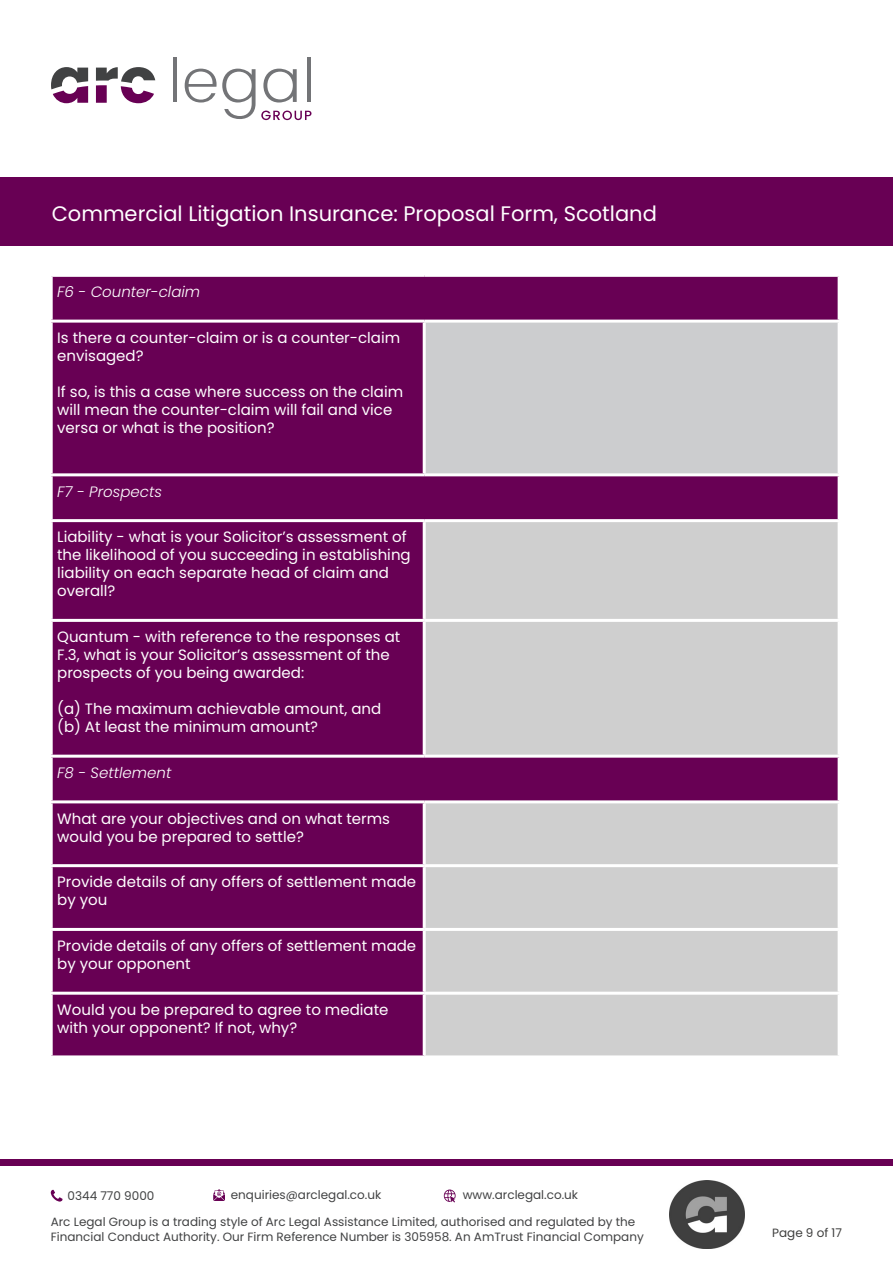
<style>
.page{position:relative;width:893px;height:1263px;background:#fff}
.page>*{position:absolute;margin:0;border:0;box-sizing:border-box;transform-origin:0 0}
.t1{font:21px "Poppins";color:#fff}
.t2{font:15px/18px "Poppins";color:#fff}
.t3{font:italic 300 15px "Poppins";color:#fff}
.t4{font:12px/15px "Poppins";color:#414243}
.t5{font:12px "Poppins";color:#3f3f3e}
</style>
<div class="page">
<div style="left:0;top:178px;width:893px;height:68px;background:#680054"></div>
<svg style="left:51px;top:67px;width:37px;height:36px"></svg>
<svg style="left:96px;top:67px;width:59px;height:36px"></svg>
<hr style="left:173px;top:57px;width:4px;height:45px;background:#737477">
<svg style="left:185px;top:69px;width:126px;height:51px"></svg>
<hr style="left:307px;top:57px;width:4px;height:45px;background:#737477">
<div style="left:0;top:1159px;width:893px;height:6px;background:#680054"></div>
<svg style="left:51px;top:1190px;width:12px;height:11px"></svg>
<svg style="left:213px;top:1189px;width:12px;height:12px"></svg>
<img style="left:669px;top:1180px;width:76px;height:68px">
<svg style="left:444px;top:1189px;width:12px;height:13px"></svg>
<div style="left:53px;top:277px;width:785px;height:778px;background:#680054"></div>
<div style="left:424px;top:321px;width:415px;height:154px;background:#cccdcf"></div>
<div style="left:426px;top:522px;width:412px;height:233px;background:#cfcfcf"></div>
<div style="left:426px;top:803px;width:412px;height:252px;background:#cfcfcf"></div>
<hr style="left:50px;top:320px;width:374px;height:3px;background:#fff">
<hr style="left:424px;top:320px;width:417px;height:3px;background:#fff">
<hr style="left:423px;top:323px;width:3px;height:150px;background:#fff">
<hr style="left:838px;top:323px;width:3px;height:150px;background:#fff">
<hr style="left:50px;top:473px;width:374px;height:3px;background:#fff">
<hr style="left:424px;top:473px;width:417px;height:3px;background:#fff">
<hr style="left:50px;top:519px;width:374px;height:3px;background:#fff">
<hr style="left:424px;top:519px;width:417px;height:3px;background:#fff">
<hr style="left:423px;top:522px;width:3px;height:97px;background:#fff">
<hr style="left:50px;top:619px;width:374px;height:3px;background:#fff">
<hr style="left:424px;top:619px;width:417px;height:3px;background:#fff">
<hr style="left:423px;top:622px;width:3px;height:133px;background:#fff">
<hr style="left:50px;top:755px;width:374px;height:3px;background:#fff">
<hr style="left:424px;top:755px;width:417px;height:3px;background:#fff">
<hr style="left:50px;top:800px;width:374px;height:3px;background:#fff">
<hr style="left:424px;top:800px;width:417px;height:3px;background:#fff">
<hr style="left:423px;top:803px;width:3px;height:61px;background:#fff">
<hr style="left:50px;top:864px;width:374px;height:3px;background:#fff">
<hr style="left:424px;top:864px;width:417px;height:3px;background:#fff">
<hr style="left:423px;top:867px;width:3px;height:61px;background:#fff">
<hr style="left:50px;top:928px;width:374px;height:3px;background:#fff">
<hr style="left:424px;top:928px;width:417px;height:3px;background:#fff">
<hr style="left:423px;top:931px;width:3px;height:61px;background:#fff">
<hr style="left:50px;top:992px;width:374px;height:3px;background:#fff">
<hr style="left:424px;top:992px;width:417px;height:3px;background:#fff">
<hr style="left:423px;top:995px;width:3px;height:60px;background:#fff">
<p class="t1" style="left:52px;top:202px;width:607px">Commercial Litigation Insurance: Proposal Form, Scotland</p>
<p class="t3" style="left:57px;top:283px;width:145px">F6 - Counter-claim</p>
<p class="t2" style="left:57px;top:329px;width:345px">Is there a counter-claim or is a counter-claim envisaged?</p>
<p class="t2" style="left:57px;top:383px;width:348px">If so, is this a case where success on the claim will mean the counter-claim will fail and vice versa or what is the position?</p>
<p class="t3" style="left:57px;top:483px;width:106px">F7 - Prospects</p>
<p class="t2" style="left:57px;top:528px;width:355px">Liability - what is your Solicitor’s assessment of the likelihood of you succeeding in establishing liability on each separate head of claim and overall?</p>
<p class="t2" style="left:57px;top:628px;width:345px">Quantum - with reference to the responses at<br>F.3, what is your Solicitor’s assessment of the prospects of you being awarded:</p>
<p class="t2" style="left:57px;top:700px;width:325px">(a) The maximum achievable amount, and</p>
<p class="t2" style="left:57px;top:718px;width:262px">(b) At least the minimum amount?</p>
<p class="t3" style="left:57px;top:764px;width:116px">F8 - Settlement</p>
<p class="t2" style="left:57px;top:809px;width:334px">What are your objectives and on what terms would you be prepared to settle?</p>
<p class="t2" style="left:57px;top:873px;width:361px">Provide details of any offers of settlement made by you</p>
<p class="t2" style="left:57px;top:937px;width:361px">Provide details of any offers of settlement made by your opponent</p>
<p class="t2" style="left:57px;top:1001px;width:333px">Would you be prepared to agree to mediate with your opponent? If not, why?</p>
<p class="t4" style="left:68px;top:1188px;width:88px">0344 770 9000</p>
<p class="t4" style="left:231px;top:1187px;width:152px">enquiries@arclegal.co.uk</p>
<p class="t4" style="left:463px;top:1187px;width:117px">www.arclegal.co.uk</p>
<p class="t4" style="left:51px;top:1214px;width:595px">Arc Legal Group is a trading style of Arc Legal Assistance Limited, authorised and regulated by the<br>Financial Conduct Authority. Our Firm Reference Number is 305958. An AmTrust Financial Company</p>
<p class="t5" style="left:772px;top:1226px;width:71px">Page 9 of 17</p>
</div>
